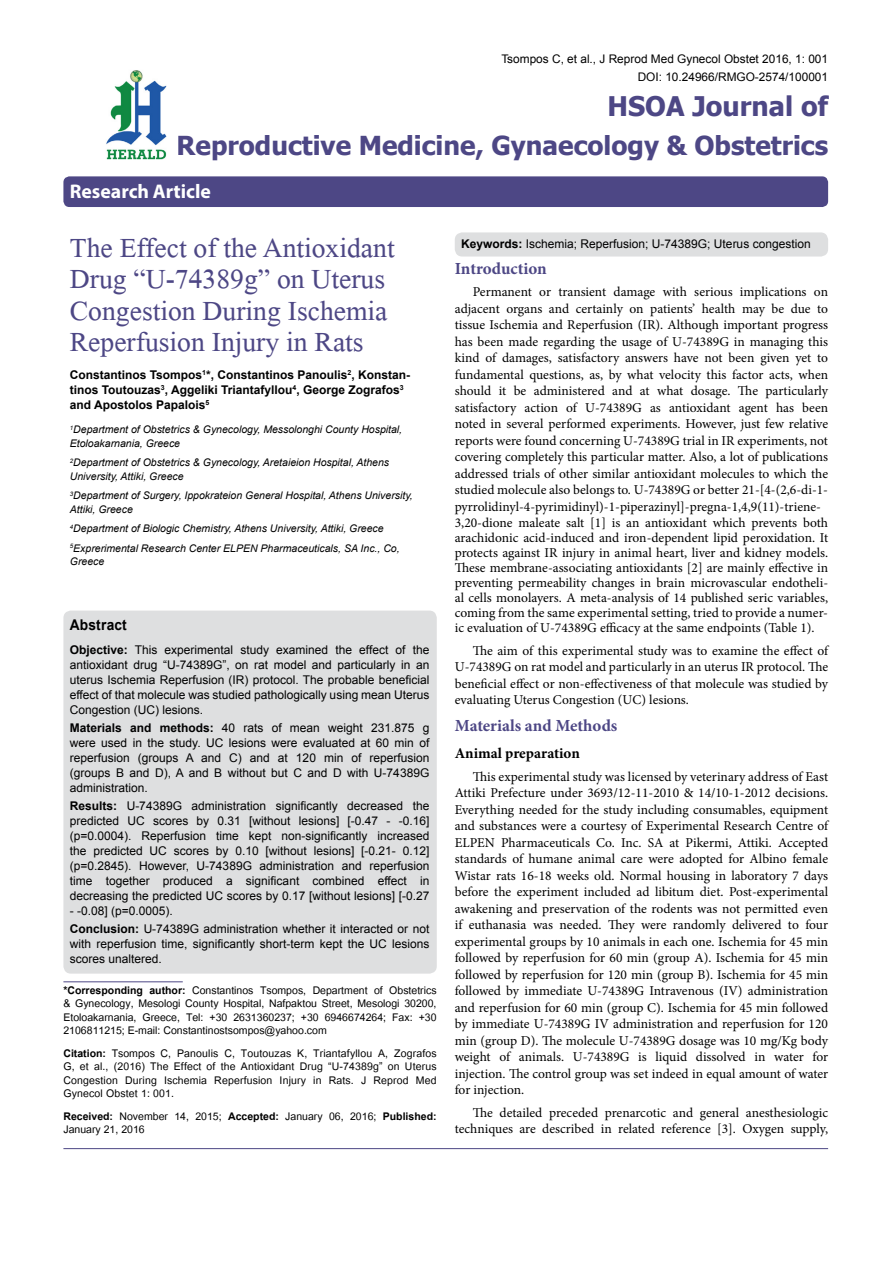
<style>
.page{position:relative;width:893px;height:1263px;background:#fff}
.page>*{position:absolute;margin:0;border:0;box-sizing:border-box;transform-origin:0 0}
.t1{font:41.25px/31.5px "Microsoft Himalaya";color:#4d4785}
.t2{font:700 27px "Tahoma";color:#4d4785}
.t3{font:700 26.1px "Tahoma";color:#4d4785}
.t4{font:700 19.8px "Myriad Hebrew";color:#fff}
.t5{font:700 16.95px "Minion Pro";color:#4d4785}
.t6{font:700 15px "Minion Pro";color:#000}
.t7{font:700 14.85px "Arial";letter-spacing:.015em;color:#000;scale:.93 1}
.t8{font:14.7px/13.5px "Utsaah";color:#000;text-align:justify}
.t9{font:13.5px/16.5px "Minion Pro";color:#000;text-align:justify}
.t10{font:12px/15px "Arial";color:#000;text-align:justify}
.t11{font:700 12px/15px "Arial";color:#000}
.t12{font:11.85px/18px "Arial";color:#000;text-align:right}
.t13{font:italic 10.5px/13.5px "Arial";color:#000}
.s1{font-weight:700}
</style>
<div class="page">
<div style="left:63px;top:176px;width:765px;height:31px;background:#4d4785;border-radius:6px"></div>
<hr style="left:63px;top:981px;width:120px;height:1px;background:#4d4785">
<img style="left:106px;top:70px;width:61px;height:90px">
<hr style="left:63px;top:1148px;width:765px;height:1px;background:#4d4785">
<div style="left:63px;top:611px;width:374px;height:363px;background:#dedfe0;border-radius:8px"></div>
<div style="left:455px;top:232px;width:373px;height:25px;background:#dedfe0;border-radius:8px"></div>
<p class="t12" style="left:501px;top:50px;width:328px">Tsompos C, et al., J Reprod Med Gynecol Obstet 2016, 1: 001<br>DOI: 10.24966/RMGO-2574/100001</p>
<h2 class="t2" style="left:607px;top:88px;width:222px">HSOA Journal of</h2>
<h3 class="t3" style="left:177px;top:127px;width:653px">Reproductive Medicine, Gynaecology &amp; Obstetrics</h3>
<h3 class="t4" style="left:70px;top:180px;width:143px">Research Article</h3>
<h1 class="t1" style="left:70px;top:227px;width:326px">The Effect of the Antioxidant<br>Drug “U-74389g” on Uterus<br>Congestion During Ischemia<br>Reperfusion Injury in Rats</h1>
<p class="t11" style="left:70px;top:368px;width:342px">Constantinos Tsompos<sup>1</sup>*, Constantinos Panoulis<sup>2</sup>, Konstan&shy;tinos Toutouzas<sup>3</sup>, Aggeliki Triantafyllou<sup>4</sup>, George Zografos<sup>3 </sup>and Apostolos Papalois<sup>5</sup></p>
<p class="t13" style="left:70px;top:423px;width:334px"><sup>1</sup>Department of Obstetrics &amp; Gynecology, Messolonghi County Hospital,<br>Etoloakarnania, Greece</p>
<p class="t13" style="left:70px;top:456px;width:321px"><sup>2</sup>Department of Obstetrics &amp; Gynecology, Aretaieion Hospital, Athens<br>University, Attiki, Greece</p>
<p class="t13" style="left:70px;top:489px;width:344px"><sup>3</sup>Department of Surgery, Ippokrateion General Hospital, Athens University,<br>Attiki, Greece</p>
<p class="t13" style="left:70px;top:519px;width:331px;line-height:19.5px"><sup>4</sup>Department of Biologic Chemistry, Athens University, Attiki, Greece<br><sup>5</sup>Exprerimental Research Center ELPEN Pharmaceuticals, SA Inc., Co,</p>
<p class="t13" style="left:70px;top:555px;width:36px">Greece</p>
<p class="t7" style="left:70px;top:614px;width:63px">Abstract</p>
<p class="t10" style="left:70px;top:642px;width:361px"><span class="s1">Objective:</span> This experimental study examined the effect of the antioxidant drug “U-74389G”, on rat model and particularly in an uterus Ischemia Reperfusion (IR) protocol. The probable beneficial effect of that molecule was studied pathologically using mean Uterus Congestion (UC) lesions.</p>
<p class="t10" style="left:70px;top:720px;width:361px"><span class="s1">Materials and methods:</span> 40 rats of mean weight 231.875 g were used in the study. UC lesions were evaluated at 60 min of reperfusion (groups A and C) and at 120 min of reperfusion (groups B and D), A and B without but C and D with U-74389G administration.</p>
<p class="t10" style="left:70px;top:798px;width:361px"><span class="s1">Results:</span> U-74389G administration significantly decreased the predicted UC scores by 0.31 [without lesions] [-0.47 - -0.16] (p=0.0004). Reperfusion time kept non-significantly increased the predicted UC scores by 0.10 [without lesions] [-0.21- 0.12] (p=0.2845). However, U-74389G administration and reperfusion time together produced a significant combined effect in decreasing the predicted UC scores by 0.17 [without lesions] [-0.27</p>
<p class="t10" style="left:70px;top:902px;width:361px;line-height:18px">- -0.08] (p=0.0005).<br><span class="s1">Conclusion:</span> U-74389G administration whether it interacted or not</p>
<p class="t10" style="left:70px;top:936px;width:361px">with reperfusion time, significantly short-term kept the UC lesions scores unaltered.</p>
<p class="t8" style="left:63px;top:984px;width:375px"><span class="s1">*Corresponding author:</span> Constantinos Tsompos, Department of Obstetrics &amp; Gynecology, Mesologi County Hospital, Nafpaktou Street, Mesologi 30200, Etoloakarnania, Greece, Tel: +30 2631360237; +30 6946674264; Fax: +30<br>2106811215; E-mail: Constantinostsompos@yahoo.com</p>
<p class="t8" style="left:63px;top:1047px;width:375px"><span class="s1">Citation:</span> Tsompos C, Panoulis C, Toutouzas K, Triantafyllou A, Zografos G, et al., (2016) The Effect of the Antioxidant Drug “U-74389g” on Uterus Congestion During Ischemia Reperfusion Injury in Rats. J Reprod Med Gynecol Obstet 1: 001.</p>
<p class="t8" style="left:63px;top:1110px;width:375px"><span class="s1">Received:</span> November 14, 2015; <span class="s1">Accepted:</span> January 06, 2016; <span class="s1">Published:<br></span>January 21, 2016</p>
<p class="t10" style="left:461px;top:236px;width:351px"><span class="s1">Keywords:</span> Ischemia; Reperfusion; U-74389G; Uterus congestion</p>
<p class="t5" style="left:455px;top:256px;width:94px">Introduction</p>
<p class="t9" style="left:455px;top:284px;width:375px;text-align:left;text-indent:18px">Permanent or transient damage with serious implications on adjacent organs and certainly on patients’ health may be due to tissue Ischemia and Reperfusion (IR). Although important progress has been made regarding the usage of U-74389G in managing this kind of damages, satisfactory answers have not been given yet to fundamental questions, as, by what velocity this factor acts, when should it be administered and at what dosage. The particularly satisfactory action of U-74389G as antioxidant agent has been noted in several performed experiments. However, just few relative reports were found concerning U-74389G trial in IR experiments, not covering completely this particular matter. Also, a lot of publications addressed trials of other similar antioxidant molecules to which the studied molecule also belongs to. U-74389G or better 21-[4-(2,6-di-1- pyrrolidinyl-4-pyrimidinyl)-1-piperazinyl]-pregna-1,4,9(11)-triene-3,20-dione maleate salt [1] is an antioxidant which prevents both</p>
<p class="t9" style="left:455px;top:531px;width:375px;line-height:15px">arachidonic acid-induced and iron-dependent lipid peroxidation. It protects against IR injury in animal heart, liver and kidney models.<br>These membrane-associating antioxidants [2] are mainly effective in preventing permeability changes in brain microvascular endotheli&shy;al cells monolayers. A meta-analysis of 14 published seric variables, coming from the same experimental setting, tried to provide a numer&shy;ic evaluation of U-74389G efficacy at the same endpoints (Table 1).</p>
<p class="t9" style="left:455px;top:642px;width:375px;text-indent:18px">The aim of this experimental study was to examine the effect of U-74389G on rat model and particularly in an uterus IR protocol. The beneficial effect or non-effectiveness of that molecule was studied by evaluating Uterus Congestion (UC) lesions.</p>
<p class="t5" style="left:455px;top:714px;width:164px">Materials and Methods</p>
<p class="t6" style="left:455px;top:743px;width:127px">Animal preparation</p>
<p class="t9" style="left:455px;top:768px;width:375px;text-indent:18px">This experimental study was licensed by veterinary address of East Attiki Prefecture under 3693/12-11-2010 &amp; 14/10-1-2012 decisions.<br>Everything needed for the study including consumables, equipment and substances were a courtesy of Experimental Research Centre of ELPEN Pharmaceuticals Co. Inc. SA at Pikermi, Attiki. Accepted standards of humane animal care were adopted for Albino female Wistar rats 16-18 weeks old. Normal housing in laboratory 7 days before the experiment included ad libitum diet. Post-experimental awakening and preservation of the rodents was not permitted even if euthanasia was needed. They were randomly delivered to four experimental groups by 10 animals in each one. Ischemia for 45 min followed by reperfusion for 60 min (group A). Ischemia for 45 min followed by reperfusion for 120 min (group B). Ischemia for 45 min followed by immediate U-74389G Intravenous (IV) administration and reperfusion for 60 min (group C). Ischemia for 45 min followed by immediate U-74389G IV administration and reperfusion for 120 min (group D). The molecule U-74389G dosage was 10 mg/Kg body weight of animals. U-74389G is liquid dissolved in water for injection. The control group was set indeed in equal amount of water for injection.</p>
<p class="t9" style="left:455px;top:1104px;width:375px;text-align:right">The detailed preceded prenarcotic and general anesthesiologic techniques are described in related reference [3]. Oxygen supply,</p>
</div>
